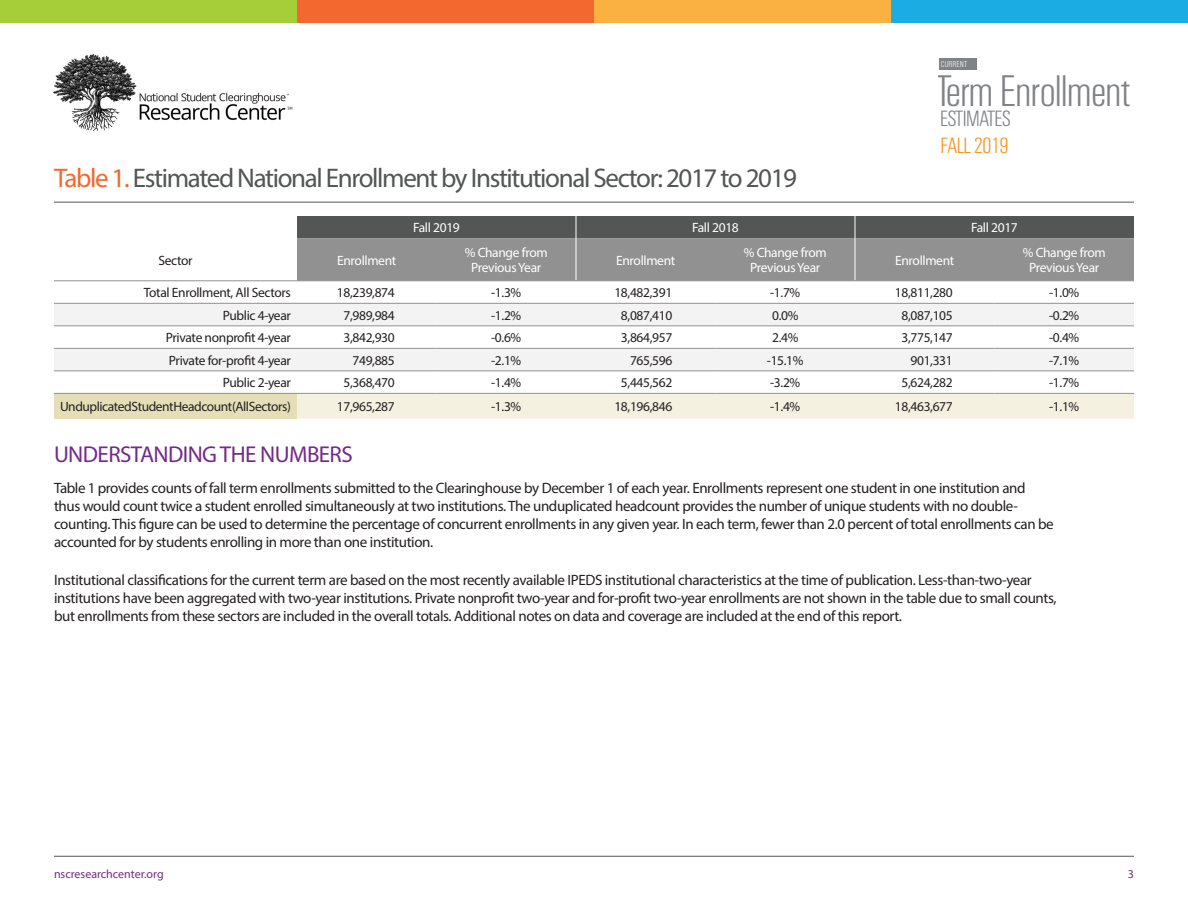
<style>
.page{position:relative;width:1188px;height:918px;background:#fff}
.page>*{position:absolute;margin:0;border:0;box-sizing:border-box;transform-origin:0 0}
.t1{font:46.05px "Univers Light Cond DTC";letter-spacing:-.05em;color:#808285}
.t2{font:27px "Myriad Pro";letter-spacing:-.05em;color:#545555}
.Text_Head{font:22.95px "Myriad Pro";letter-spacing:-.025em;color:#742a88}
.t3{font:22.95px "Univers Light Cond DTC";letter-spacing:-.05em;color:#808285}
.t4{font:22.95px "Univers Light Cond DTC";letter-spacing:-.05em;color:#f7931d}
.Text{font:15px/18px "Myriad Pro";letter-spacing:-.025em;color:#231f20}
.Table_Text{font:13.5px "Myriad Pro";letter-spacing:-.025em;color:#231f20}
.Table_Text_BF_Heads{font:13.5px/15px "Myriad Pro";letter-spacing:-.025em;color:#fff;text-align:center}
.Table_Text-2{font:13.5px "Myriad Pro";letter-spacing:-.025em;color:#fff}
.t5{font:12px "Myriad Pro";color:#742a88}
.t6{font:8.85px "Univers Light Cond DTC";color:#fff}
.s1{color:#f2682f}
</style>
<div class="page">
<hr style="left:54px;top:856px;width:1080px;height:1px;background:#545555">
<hr style="left:54px;top:202px;width:1080px;height:1px;background:#545555">
<div style="left:939px;top:58px;width:37px;height:12px;background:#808285"></div>
<img style="left:54px;top:54px;width:239px;height:76px">
<div style="left:0;top:0;width:297px;height:23px;background:#a6ce39"></div>
<div style="left:297px;top:0;width:297px;height:23px;background:#f2682f"></div>
<div style="left:594px;top:0;width:297px;height:23px;background:#fbb042"></div>
<div style="left:891px;top:0;width:297px;height:22px;background:#1bace3"></div>
<svg style="left:54px;top:304px;width:1080px;height:66px;fill:#f3f3f3"></svg>
<div style="left:54px;top:393px;width:243px;height:26px;background:#e5dfb8"></div>
<div style="left:297px;top:394px;width:837px;height:25px;background:#f4f1e0"></div>
<svg style="left:297px;top:216px;width:837px;height:64px;background:#7d7c7d"></svg>
<hr style="left:54px;top:280px;width:243px;height:1px;background:#929192">
<hr style="left:297px;top:280px;width:139px;height:1px;background:#929192">
<hr style="left:436px;top:280px;width:140px;height:1px;background:#929192">
<hr style="left:576px;top:280px;width:140px;height:1px;background:#929192">
<hr style="left:716px;top:280px;width:139px;height:1px;background:#929192">
<hr style="left:855px;top:280px;width:139px;height:1px;background:#929192">
<hr style="left:994px;top:280px;width:140px;height:1px;background:#929192">
<hr style="left:54px;top:303px;width:243px;height:1px;background:#929192">
<hr style="left:297px;top:303px;width:139px;height:1px;background:#929192">
<hr style="left:436px;top:303px;width:140px;height:1px;background:#929192">
<hr style="left:576px;top:303px;width:140px;height:1px;background:#929192">
<hr style="left:716px;top:303px;width:139px;height:1px;background:#929192">
<hr style="left:855px;top:303px;width:139px;height:1px;background:#929192">
<hr style="left:994px;top:303px;width:140px;height:1px;background:#929192">
<hr style="left:54px;top:325px;width:243px;height:1px;background:#929192">
<hr style="left:297px;top:325px;width:139px;height:1px;background:#929192">
<hr style="left:436px;top:325px;width:140px;height:1px;background:#929192">
<hr style="left:576px;top:325px;width:140px;height:1px;background:#929192">
<hr style="left:716px;top:325px;width:139px;height:1px;background:#929192">
<hr style="left:855px;top:325px;width:139px;height:1px;background:#929192">
<hr style="left:994px;top:325px;width:140px;height:1px;background:#929192">
<hr style="left:54px;top:348px;width:243px;height:1px;background:#929192">
<hr style="left:297px;top:348px;width:139px;height:1px;background:#929192">
<hr style="left:436px;top:348px;width:140px;height:1px;background:#929192">
<hr style="left:576px;top:348px;width:140px;height:1px;background:#929192">
<hr style="left:716px;top:348px;width:139px;height:1px;background:#929192">
<hr style="left:855px;top:348px;width:139px;height:1px;background:#929192">
<hr style="left:994px;top:348px;width:140px;height:1px;background:#929192">
<hr style="left:54px;top:370px;width:243px;height:1px;background:#929192">
<hr style="left:297px;top:370px;width:139px;height:1px;background:#929192">
<hr style="left:436px;top:370px;width:140px;height:1px;background:#929192">
<hr style="left:576px;top:370px;width:140px;height:1px;background:#929192">
<hr style="left:716px;top:370px;width:139px;height:1px;background:#929192">
<hr style="left:855px;top:370px;width:139px;height:1px;background:#929192">
<hr style="left:994px;top:370px;width:140px;height:1px;background:#929192">
<hr style="left:54px;top:393px;width:243px;height:1px;background:#929192">
<hr style="left:297px;top:393px;width:139px;height:1px;background:#929192">
<hr style="left:436px;top:393px;width:140px;height:1px;background:#929192">
<hr style="left:576px;top:393px;width:140px;height:1px;background:#929192">
<hr style="left:716px;top:393px;width:139px;height:1px;background:#929192">
<hr style="left:855px;top:393px;width:139px;height:1px;background:#929192">
<hr style="left:994px;top:393px;width:140px;height:1px;background:#929192">
<p class="t6" style="left:941px;top:59px;width:28px">CURRENT</p>
<h1 class="t1" style="left:935px;top:66px;width:197px">Term Enrollment</h1>
<h3 class="t3" style="left:940px;top:106px;width:73px">ESTIMATES</h3>
<h3 class="t4" style="left:940px;top:133px;width:70px">FALL 2019</h3>
<p class="t2" style="left:54px;top:161px;width:745px"><span class="s1">Table 1.</span> Estimated National Enrollment by Institutional Sector: 2017 to 2019</p>
<p class="Table_Text-2" style="left:413px;top:220px;width:48px">Fall 2019</p>
<p class="Table_Text-2" style="left:692px;top:220px;width:48px">Fall 2018</p>
<p class="Table_Text-2" style="left:971px;top:220px;width:48px">Fall 2017</p>
<p class="Table_Text" style="left:158px;top:252px;width:36px">Sector</p>
<p class="Table_Text-2" style="left:337px;top:252px;width:61px">Enrollment</p>
<p class="Table_Text_BF_Heads" style="left:465px;top:245px;width:84px">% Change from<br>Previous Year</p>
<p class="Table_Text-2" style="left:616px;top:252px;width:61px">Enrollment</p>
<p class="Table_Text_BF_Heads" style="left:744px;top:245px;width:84px">% Change from<br>Previous Year</p>
<p class="Table_Text-2" style="left:895px;top:252px;width:61px">Enrollment</p>
<p class="Table_Text_BF_Heads" style="left:1023px;top:245px;width:84px">% Change from<br>Previous Year</p>
<p class="Table_Text" style="left:144px;top:284px;width:149px">Total Enrollment, All Sectors</p>
<p class="Table_Text" style="left:337px;top:284px;width:59px">18,239,874</p>
<p class="Table_Text" style="left:491px;top:284px;width:32px">-1.3%</p>
<p class="Table_Text" style="left:614px;top:284px;width:59px">18,482,391</p>
<p class="Table_Text" style="left:770px;top:284px;width:32px">-1.7%</p>
<p class="Table_Text" style="left:895px;top:284px;width:59px">18,811,280</p>
<p class="Table_Text" style="left:1049px;top:284px;width:32px">-1.0%</p>
<p class="Table_Text" style="left:223px;top:307px;width:70px">Public 4-year</p>
<p class="Table_Text" style="left:343px;top:307px;width:53px">7,989,984</p>
<p class="Table_Text" style="left:491px;top:307px;width:32px">-1.2%</p>
<p class="Table_Text" style="left:621px;top:307px;width:53px">8,087,410</p>
<p class="Table_Text" style="left:772px;top:307px;width:28px">0.0%</p>
<p class="Table_Text" style="left:901px;top:307px;width:53px">8,087,105</p>
<p class="Table_Text" style="left:1049px;top:307px;width:32px">-0.2%</p>
<p class="Table_Text" style="left:166px;top:329px;width:127px">Private nonprofit 4-year</p>
<p class="Table_Text" style="left:343px;top:329px;width:53px">3,842,930</p>
<p class="Table_Text" style="left:491px;top:329px;width:32px">-0.6%</p>
<p class="Table_Text" style="left:621px;top:329px;width:53px">3,864,957</p>
<p class="Table_Text" style="left:772px;top:329px;width:28px">2.4%</p>
<p class="Table_Text" style="left:901px;top:329px;width:53px">3,775,147</p>
<p class="Table_Text" style="left:1049px;top:329px;width:32px">-0.4%</p>
<p class="Table_Text" style="left:169px;top:352px;width:124px">Private for-profit 4-year</p>
<p class="Table_Text" style="left:353px;top:352px;width:44px">749,885</p>
<p class="Table_Text" style="left:491px;top:352px;width:32px">-2.1%</p>
<p class="Table_Text" style="left:630px;top:352px;width:44px">765,596</p>
<p class="Table_Text" style="left:767px;top:352px;width:38px">-15.1%</p>
<p class="Table_Text" style="left:911px;top:352px;width:44px">901,331</p>
<p class="Table_Text" style="left:1049px;top:352px;width:32px">-7.1%</p>
<p class="Table_Text" style="left:223px;top:375px;width:70px">Public 2-year</p>
<p class="Table_Text" style="left:343px;top:375px;width:53px">5,368,470</p>
<p class="Table_Text" style="left:491px;top:375px;width:32px">-1.4%</p>
<p class="Table_Text" style="left:621px;top:375px;width:53px">5,445,562</p>
<p class="Table_Text" style="left:770px;top:375px;width:32px">-3.2%</p>
<p class="Table_Text" style="left:901px;top:375px;width:53px">5,624,282</p>
<p class="Table_Text" style="left:1049px;top:375px;width:32px">-1.7%</p>
<p class="Table_Text" style="left:60px;top:398px;width:232px">Unduplicated Student Headcount (All Sectors)</p>
<p class="Table_Text" style="left:337px;top:398px;width:59px">17,965,287</p>
<p class="Table_Text" style="left:491px;top:398px;width:32px">-1.3%</p>
<p class="Table_Text" style="left:614px;top:398px;width:59px">18,196,846</p>
<p class="Table_Text" style="left:770px;top:398px;width:32px">-1.4%</p>
<p class="Table_Text" style="left:895px;top:398px;width:59px">18,463,677</p>
<p class="Table_Text" style="left:1049px;top:398px;width:32px">-1.1%</p>
<p class="Text_Head" style="left:54px;top:440px;width:300px">UNDERSTANDING THE NUMBERS</p>
<p class="Text" style="left:54px;top:479px;width:1001px">Table 1 provides counts of fall term enrollments submitted to the Clearinghouse by December 1 of each year. Enrollments represent one student in one institution and thus would count twice a student enrolled simultaneously at two institutions. The unduplicated headcount provides the number of unique students with no double&shy;counting. This figure can be used to determine the percentage of concurrent enrollments in any given year. In each term, fewer than 2.0 percent of total enrollments can be accounted for by students enrolling in more than one institution.</p>
<p class="Text" style="left:54px;top:571px;width:1004px">Institutional classifications for the current term are based on the most recently available IPEDS institutional characteristics at the time of publication. Less-than-two-year institutions have been aggregated with two-year institutions. Private nonprofit two-year and for-profit two-year enrollments are not shown in the table due to small counts, but enrollments from these sectors are included in the overall totals. Additional notes on data and coverage are included at the end of this report.</p>
<p class="t5" style="left:54px;top:867px;width:111px">nscresearchcenter.org</p>
<p class="t5" style="left:1128px;top:866px;width:8px">3</p>
</div>
